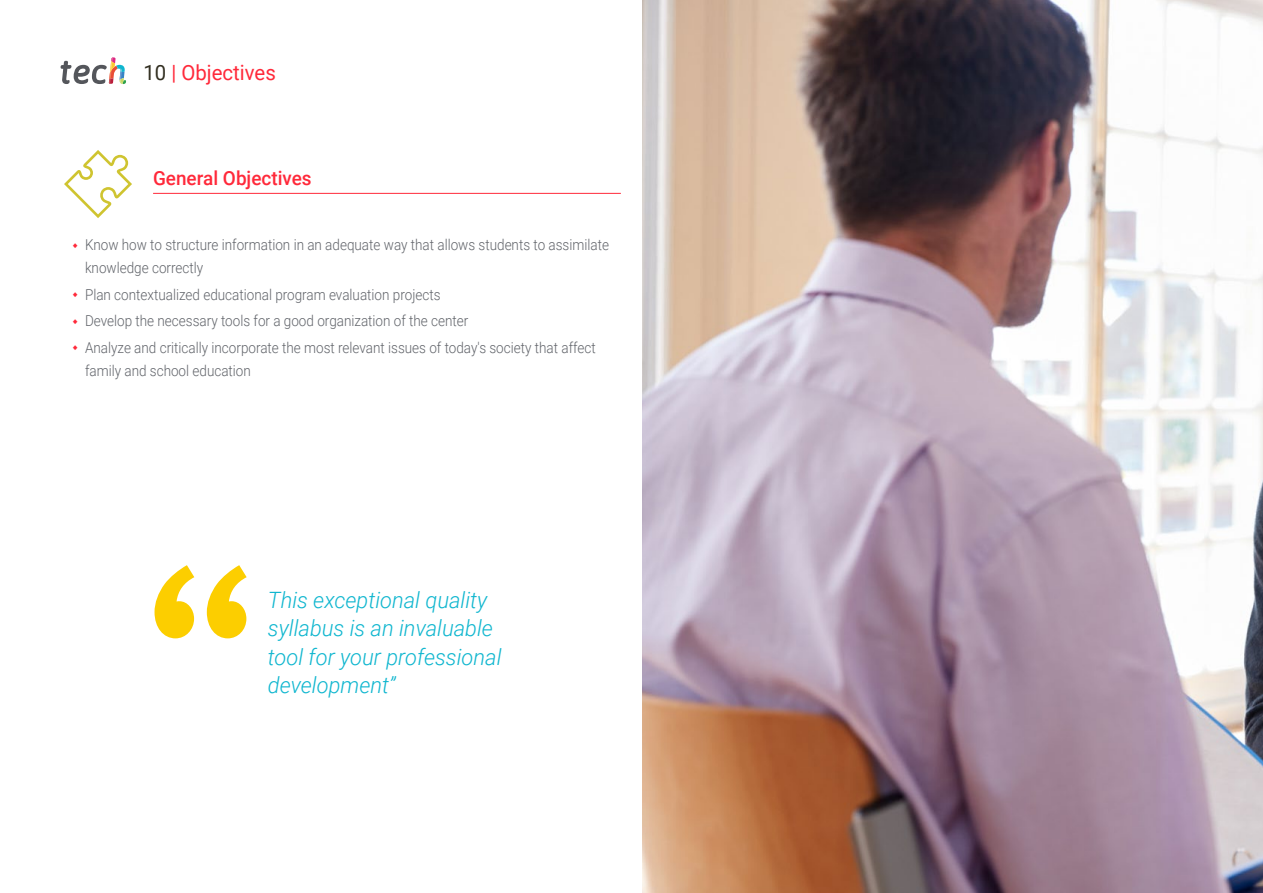
<style>
.page{position:relative;width:1263px;height:893px;background:#fff}
.page>*{position:absolute;margin:0;border:0;box-sizing:border-box;transform-origin:0 0}
.t1{font:italic 300 22.5px/28.5px "Roboto";color:#0fb6cf}
.t2{font:21px "Roboto";color:#ff293a}
.t3{font:500 19.5px "Roboto";color:#ff293a}
.t4{font:300 15px/26.7px "Roboto";color:#61646a;scale:.9 1}
.s1{color:#312e20}
</style>
<div class="page">
<hr style="left:153px;top:193px;width:468px;height:1px;background:#ff293a">
<svg style="left:64px;top:150px;width:68px;height:68px"></svg>
<svg style="left:61px;top:57px;width:65px;height:27px"></svg>
<svg style="left:155px;top:565px;width:92px;height:73px"></svg>
<img style="left:642px;top:0;width:621px;height:893px">
<h2 class="t2" style="left:144px;top:57px;width:134px"><span class="s1">10</span> | Objectives</h2>
<h3 class="t3" style="left:153px;top:164px;width:160px">General Objectives</h3>
<p class="t4" style="left:85px;top:233px;width:584px;line-height:22.5px">Know how to structure information in an adequate way that allows students to assimilate knowledge correctly</p>
<p class="t4" style="left:85px;top:280px;width:569px">Plan contextualized educational program evaluation projects<br>Develop the necessary tools for a good organization of the center<br>Analyze and critically incorporate the most relevant issues of today's society that affect</p>
<p class="t4" style="left:85px;top:356px;width:186px">family and school education</p>
<h1 class="t1" style="left:268px;top:584px;width:235px">This exceptional quality syllabus is an invaluable tool for your professional development”</h1>
</div>
